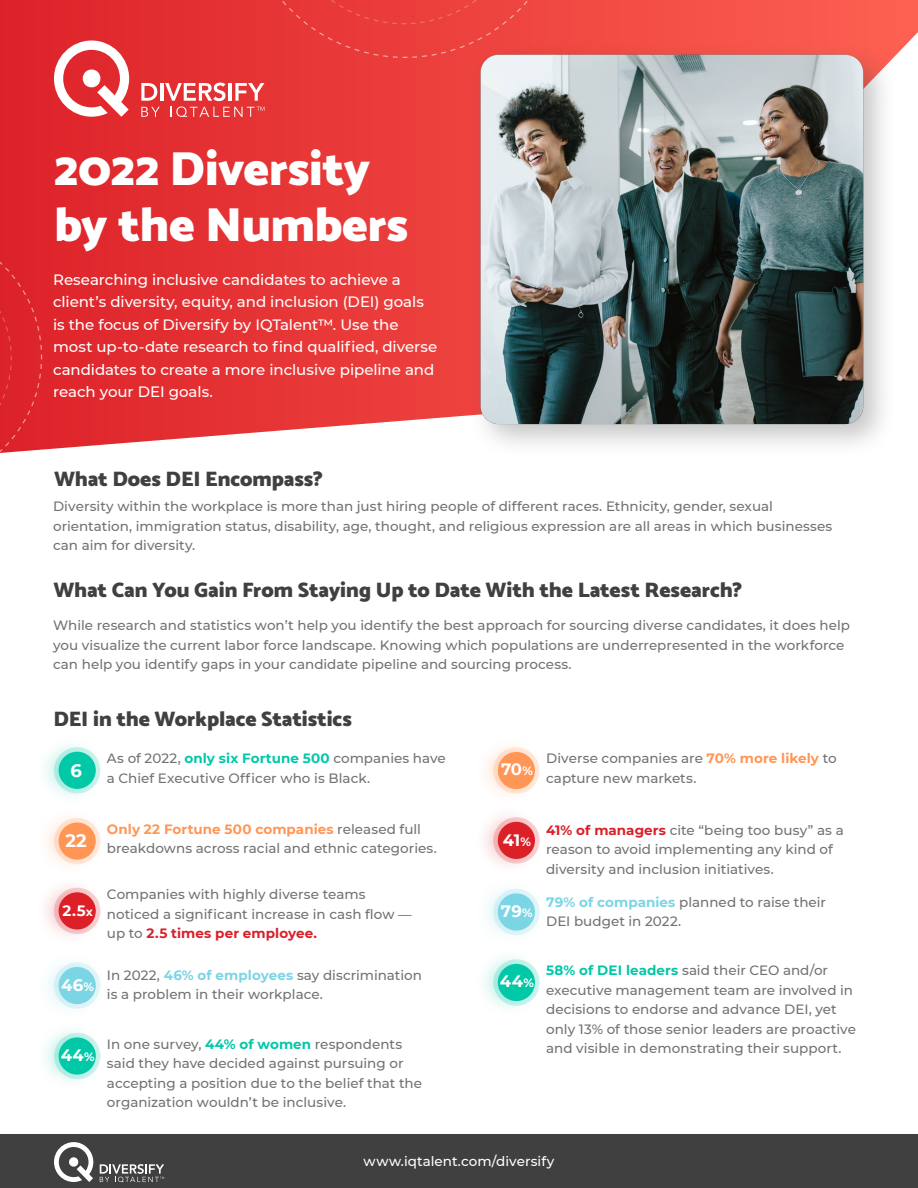
<style>
.page{position:relative;width:918px;height:1188px;background:#fff}
.page>*{position:absolute;margin:0;border:0;box-sizing:border-box;transform-origin:0 0}
.t1{font:900 48px/57px "Catamaran";letter-spacing:-.005em;color:#fff}
.t2{font:900 21px "Catamaran";letter-spacing:-.005em;color:#404040}
.t3{font:700 18px "Montserrat";color:#fff}
.t4{font:700 16.5px "Montserrat";letter-spacing:.015em;color:#fff}
.t5{font:500 15px/22.5px "Montserrat";letter-spacing:-.005em;color:#fff}
.t6{font:700 15px "Montserrat";color:#fff}
.t7{font:500 13.5px/19.5px "Montserrat";color:#727272}
.t8{font:500 13.5px "Montserrat";color:#fff}
.s1{font-weight:700;color:#01c8a7}
.s2{font-size:12px}
.s3{font-weight:700;color:#ff9655}
.s4{font-weight:700;color:#da1f28}
.s5{font-weight:700;color:#7bd5e5}
</style>
<div class="page">
<svg style="left:0;top:0;width:918px;height:450px;background:#e84445"></svg>
<div style="left:0;top:227px;width:43px;height:226px;background:#dd232a"></div>
<svg style="left:243px;top:0;width:324px;height:59px;background:#ea3e3b"></svg>
<div style="left:468px;top:42px;width:429px;height:415px;background:#404042;opacity:.3"></div>
<img style="left:481px;top:55px;width:382px;height:369px">
<svg style="left:141px;top:83px;width:123px;height:34px"></svg>
<svg style="left:54px;top:41px;width:75px;height:76px"></svg>
<div style="left:0;top:1134px;width:918px;height:54px;background:#404040"></div>
<svg style="left:100px;top:1164px;width:64px;height:18px"></svg>
<svg style="left:54px;top:1142px;width:39px;height:40px"></svg>
<div style="left:34px;top:734px;width:73px;height:73px;background:#01c8a7;opacity:.25"></div>
<svg style="left:54px;top:747px;width:46px;height:47px"></svg>
<div style="left:59px;top:752px;width:37px;height:37px;background:#01c8a7;border-radius:50%"></div>
<div style="left:34px;top:1020px;width:73px;height:72px;background:#01c8a7;opacity:.25"></div>
<svg style="left:54px;top:1033px;width:46px;height:46px"></svg>
<div style="left:59px;top:1037px;width:37px;height:38px;background:#01c8a7;border-radius:50%"></div>
<div style="left:473px;top:946px;width:73px;height:73px;background:#01c8a7;opacity:.25"></div>
<svg style="left:493px;top:959px;width:47px;height:47px"></svg>
<div style="left:498px;top:964px;width:37px;height:37px;background:#01c8a7;border-radius:50%"></div>
<div style="left:34px;top:805px;width:73px;height:72px;background:#ff9655;opacity:.25"></div>
<svg style="left:54px;top:818px;width:46px;height:46px"></svg>
<div style="left:59px;top:822px;width:37px;height:38px;background:#ff9655;border-radius:50%"></div>
<div style="left:473px;top:734px;width:73px;height:73px;background:#ff9655;opacity:.25"></div>
<svg style="left:493px;top:747px;width:47px;height:47px"></svg>
<div style="left:498px;top:752px;width:37px;height:37px;background:#ff9655;border-radius:50%"></div>
<div style="left:34px;top:874px;width:73px;height:73px;background:#db2028;opacity:.25"></div>
<svg style="left:54px;top:888px;width:46px;height:46px"></svg>
<div style="left:59px;top:892px;width:37px;height:38px;background:#db2028;border-radius:50%"></div>
<div style="left:473px;top:804px;width:73px;height:73px;background:#db2028;opacity:.25"></div>
<svg style="left:493px;top:817px;width:47px;height:47px"></svg>
<div style="left:498px;top:822px;width:37px;height:37px;background:#db2028;border-radius:50%"></div>
<div style="left:34px;top:949px;width:73px;height:73px;background:#fefefe"></div>
<svg style="left:54px;top:962px;width:46px;height:47px"></svg>
<div style="left:59px;top:967px;width:37px;height:37px;background:#7bd5e5;border-radius:50%"></div>
<div style="left:473px;top:876px;width:73px;height:72px;background:#fefefe"></div>
<svg style="left:493px;top:889px;width:47px;height:46px"></svg>
<div style="left:498px;top:893px;width:37px;height:38px;background:#7bd5e5;border-radius:50%"></div>
<h1 class="t1" style="left:54px;top:139px;width:356px">2022 Diversity by the Numbers</h1>
<p class="t5" style="left:53px;top:267px;width:386px">Researching inclusive candidates to achieve a client’s diversity, equity, and inclusion (DEI) goals is the focus of Diversify by IQTalent™. Use the most up-to-date research to find qualified, diverse candidates to create a more inclusive pipeline and reach your DEI goals.</p>
<h2 class="t2" style="left:54px;top:463px;width:270px">What Does DEI Encompass?</h2>
<p class="t7" style="left:53px;top:496px;width:781px">Diversity within the workplace is more than just hiring people of different races. Ethnicity, gender, sexual orientation, immigration status, disability, age, thought, and religious expression are all areas in which businesses can aim for diversity.</p>
<h2 class="t2" style="left:53px;top:574px;width:690px">What Can You Gain From Staying Up to Date With the Latest Research?</h2>
<p class="t7" style="left:53px;top:615px;width:798px">While research and statistics won’t help you identify the best approach for sourcing diverse candidates, it does help you visualize the current labor force landscape. Knowing which populations are underrepresented in the workforce can help you identify gaps in your candidate pipeline and sourcing process.</p>
<h2 class="t2" style="left:53px;top:702px;width:300px">DEI in the Workplace Statistics</h2>
<h3 class="t3" style="left:71px;top:757px;width:13px">6</h3>
<p class="t7" style="left:107px;top:748px;width:340px">As of 2022, <span class="s1">only six Fortune 500</span> companies have a Chief Executive Officer who is Black.</p>
<h3 class="t3" style="left:65px;top:828px;width:23px">22</h3>
<p class="t6" style="left:63px;top:900px;width:32px">2.5<span class="s2">x</span></p>
<p class="t4" style="left:61px;top:973px;width:34px">46<span class="s2">%</span></p>
<p class="t7" style="left:107px;top:819px;width:331px"><span class="s3">Only 22 Fortune 500 companies</span> released full breakdowns across racial and ethnic categories.</p>
<p class="t7" style="left:107px;top:884px;width:306px">Companies with highly diverse teams noticed a significant increase in cash flow — up to <span class="s4">2.5 times per employee.</span></p>
<p class="t7" style="left:107px;top:965px;width:317px">In 2022, <span class="s5">46% of employees</span> say discrimination is a problem in their workplace.</p>
<p class="t4" style="left:61px;top:1043px;width:35px">44<span class="s2">%</span></p>
<p class="t7" style="left:107px;top:1034px;width:317px">In one survey, <span class="s1">44% of women</span> respondents said they have decided against pursuing or accepting a position due to the belief that the organization wouldn’t be inclusive.</p>
<p class="t4" style="left:501px;top:758px;width:33px">70<span class="s2">%</span></p>
<p class="t7" style="left:546px;top:748px;width:292px">Diverse companies are <span class="s3">70% more likely</span> to capture new markets.</p>
<p class="t4" style="left:503px;top:828px;width:30px">41<span class="s2">%</span></p>
<p class="t4" style="left:501px;top:900px;width:33px">79<span class="s2">%</span></p>
<p class="t7" style="left:546px;top:820px;width:299px"><span class="s4">41% of managers</span> cite “being too busy” as a reason to avoid implementing any kind of diversity and inclusion initiatives.</p>
<p class="t7" style="left:546px;top:892px;width:282px"><span class="s5">79% of companies</span> planned to raise their<br>DEI budget in 2022.</p>
<p class="t4" style="left:500px;top:970px;width:35px">44<span class="s2">%</span></p>
<p class="t7" style="left:546px;top:960px;width:311px"><span class="s1">58% of DEI leaders</span> said their CEO and/or executive management team are involved in decisions to endorse and advance DEI, yet only 13% of those senior leaders are proactive and visible in demonstrating their support.</p>
<p class="t8" style="left:364px;top:1152px;width:192px">www.iqtalent.com/diversify</p>
</div>
